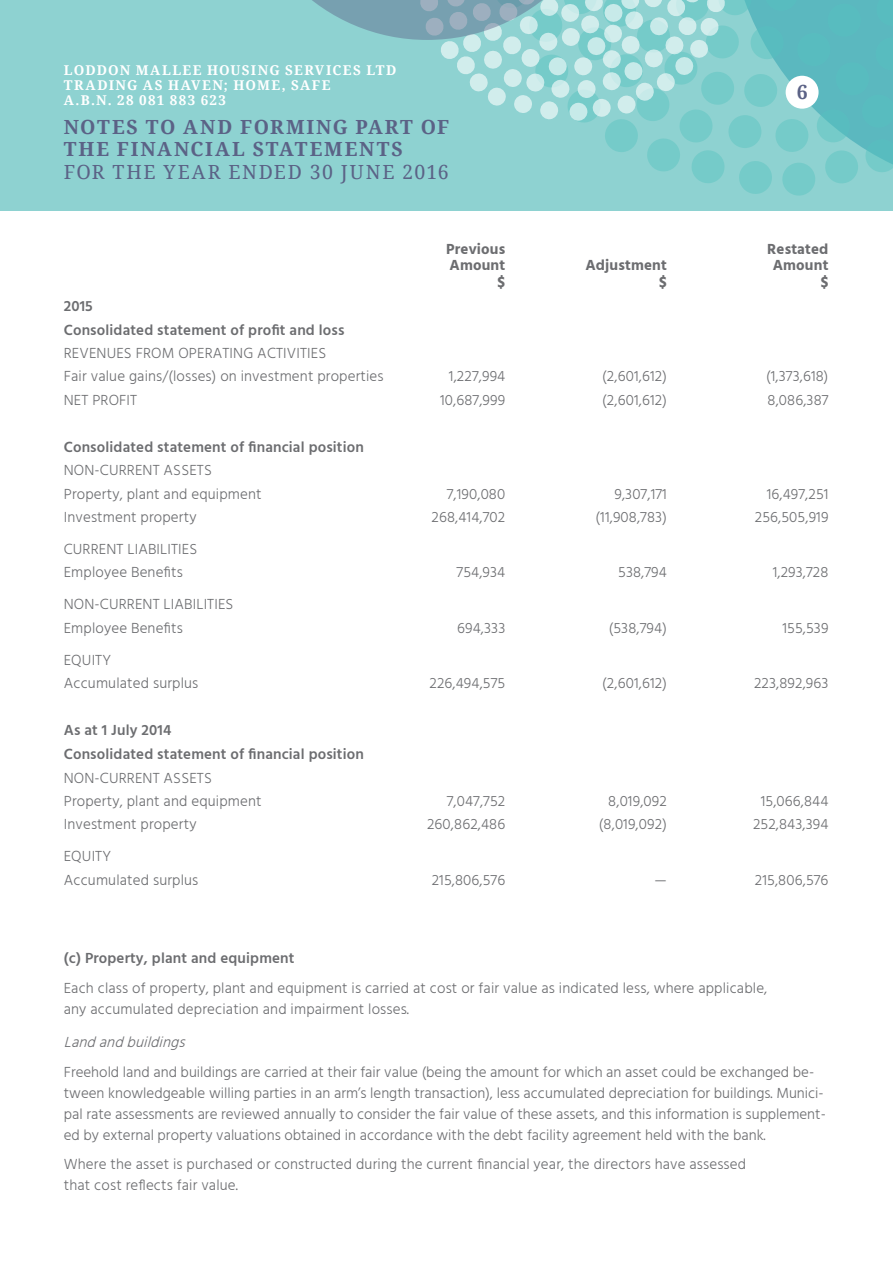
<style>
.page{position:relative;width:893px;height:1263px;background:#fff}
.page>*{position:absolute;margin:0;border:0;box-sizing:border-box;transform-origin:0 0}
.t1{font:700 19.5px/22.5px "Noto Serif";letter-spacing:.095em;color:#5b6286}
.t2{font:19.5px "Noto Serif";letter-spacing:.085em;color:#5b6286}
.t3{font:300 15px/23.4px "Hind";letter-spacing:.01em;color:#6c6d70}
.t4{font:600 15px/24px "Hind";letter-spacing:.01em;color:#6c6d70}
.t5{font:700 15px/16.5px "Hind";letter-spacing:.01em;color:#6c6d70;text-align:right}
.t6{font:italic 300 15px "Hind";color:#6c6d70}
.t7{font:700 13.5px/15px "Noto Serif";letter-spacing:.1em;color:#fff}
</style>
<div class="page">
<div style="left:0;top:0;width:893px;height:210px;background:#8ed2d1"></div>
<svg style="left:312px;top:0;width:581px;height:196px"></svg>
<div style="left:786px;top:76px;width:33px;height:33px;background:#fff;border-radius:50%"></div>
<p class="t7" style="left:64px;top:62px;width:334px">LODDON MALLEE HOUSING SERVICES LTD<br>TRADING AS HAVEN; HOME, SAFE<br>A.B.N. 28 081 883 623</p>
<h1 class="t1" style="left:64px;top:115px;width:387px">NOTES TO AND FORMING PART OF<br>THE FINANCIAL STATEMENTS</h1>
<h1 class="t2" style="left:64px;top:158px;width:386px">FOR THE YEAR ENDED 30 JUNE 2016</h1>
<p class="t5" style="left:446px;top:240px;width:60px">Previous<br>Amount $</p>
<p class="t5" style="left:585px;top:257px;width:83px">Adjustment $</p>
<h1 class="t1" style="left:797px;top:80px;width:12px">6</h1>
<p class="t5" style="left:767px;top:240px;width:63px">Restated<br>Amount $</p>
<p class="t4" style="left:64px;top:293px;width:282px">2015<br>Consolidated statement of profit and loss</p>
<p class="t3" style="left:64px;top:342px;width:321px">REVENUES FROM OPERATING ACTIVITIES<br>Fair value gains/(losses) on investment properties</p>
<p class="t3" style="left:449px;top:366px;width:58px">1,227,994</p>
<p class="t3" style="left:602px;top:366px;width:66px">(2,601,612)</p>
<p class="t3" style="left:766px;top:366px;width:64px">(1,373,618)</p>
<p class="t3" style="left:64px;top:389px;width:75px">NET PROFIT</p>
<p class="t3" style="left:440px;top:389px;width:67px">10,687,999</p>
<p class="t3" style="left:602px;top:389px;width:66px">(2,601,612)</p>
<p class="t3" style="left:767px;top:389px;width:62px">8,086,387</p>
<p class="t4" style="left:64px;top:435px;width:302px">Consolidated statement of financial position</p>
<p class="t3" style="left:64px;top:460px;width:199px">NON-CURRENT ASSETS<br>Property, plant and equipment</p>
<p class="t3" style="left:447px;top:483px;width:60px">7,190,080</p>
<p class="t3" style="left:614px;top:483px;width:54px">9,307,171</p>
<p class="t3" style="left:767px;top:483px;width:63px">16,497,251</p>
<p class="t3" style="left:64px;top:507px;width:134px">Investment property</p>
<p class="t3" style="left:431px;top:507px;width:75px">268,414,702</p>
<p class="t3" style="left:595px;top:507px;width:73px">(11,908,783)</p>
<p class="t3" style="left:755px;top:507px;width:75px">256,505,919</p>
<p class="t3" style="left:64px;top:538px;width:135px">CURRENT LIABILITIES<br>Employee Benefits</p>
<p class="t3" style="left:457px;top:562px;width:50px">754,934</p>
<p class="t3" style="left:618px;top:562px;width:50px">538,794</p>
<p class="t3" style="left:773px;top:562px;width:57px">1,293,728</p>
<p class="t3" style="left:64px;top:594px;width:171px">NON-CURRENT LIABILITIES<br>Employee Benefits</p>
<p class="t3" style="left:64px;top:649px;width:136px">EQUITY<br>Accumulated surplus</p>
<p class="t4" style="left:64px;top:718px;width:302px">As at 1 July 2014<br>Consolidated statement of financial position</p>
<p class="t3" style="left:64px;top:767px;width:199px">NON-CURRENT ASSETS<br>Property, plant and equipment</p>
<p class="t3" style="left:457px;top:617px;width:50px">694,333</p>
<p class="t3" style="left:609px;top:617px;width:60px">(538,794)</p>
<p class="t3" style="left:782px;top:617px;width:48px">155,539</p>
<p class="t3" style="left:429px;top:672px;width:77px">226,494,575</p>
<p class="t3" style="left:602px;top:672px;width:66px">(2,601,612)</p>
<p class="t3" style="left:754px;top:672px;width:76px">223,892,963</p>
<p class="t3" style="left:447px;top:790px;width:60px">7,047,752</p>
<p class="t3" style="left:608px;top:790px;width:60px">8,019,092</p>
<p class="t3" style="left:761px;top:790px;width:69px">15,066,844</p>
<p class="t3" style="left:64px;top:814px;width:134px">Investment property</p>
<p class="t3" style="left:427px;top:814px;width:80px">260,862,486</p>
<p class="t3" style="left:599px;top:814px;width:69px">(8,019,092)</p>
<p class="t3" style="left:753px;top:814px;width:77px">252,843,394</p>
<p class="t3" style="left:64px;top:846px;width:136px">EQUITY<br>Accumulated surplus</p>
<p class="t3" style="left:432px;top:869px;width:75px">215,806,576</p>
<p class="t3" style="left:655px;top:869px;width:14px">—</p>
<p class="t3" style="left:755px;top:869px;width:75px">215,806,576</p>
<p class="t4" style="left:64px;top:946px;width:232px">(c) Property, plant and equipment</p>
<p class="t3" style="left:64px;top:978px;width:705px;line-height:21px">Each class of property, plant and equipment is carried at cost or fair value as indicated less, where applicable, any accumulated depreciation and impairment losses.</p>
<p class="t6" style="left:64px;top:1032px;width:128px">Landandbuildings</p>
<p class="t3" style="left:64px;top:1062px;width:764px;line-height:21px">Freehold land and buildings are carried at their fair value (being the amount for which an asset could be exchanged be&shy;tween knowledgeable willing parties in an arm’s length transaction), less accumulated depreciation for buildings. Munici&shy;pal rate assessments are reviewed annually to consider the fair value of these assets, and this information is supplement&shy;ed by external property valuations obtained in accordance with the debt facility agreement held with the bank.</p>
<p class="t3" style="left:64px;top:1155px;width:684px;line-height:21px">Where the asset is purchased or constructed during the current financial year, the directors have assessed that cost reflects fair value.</p>
</div>
